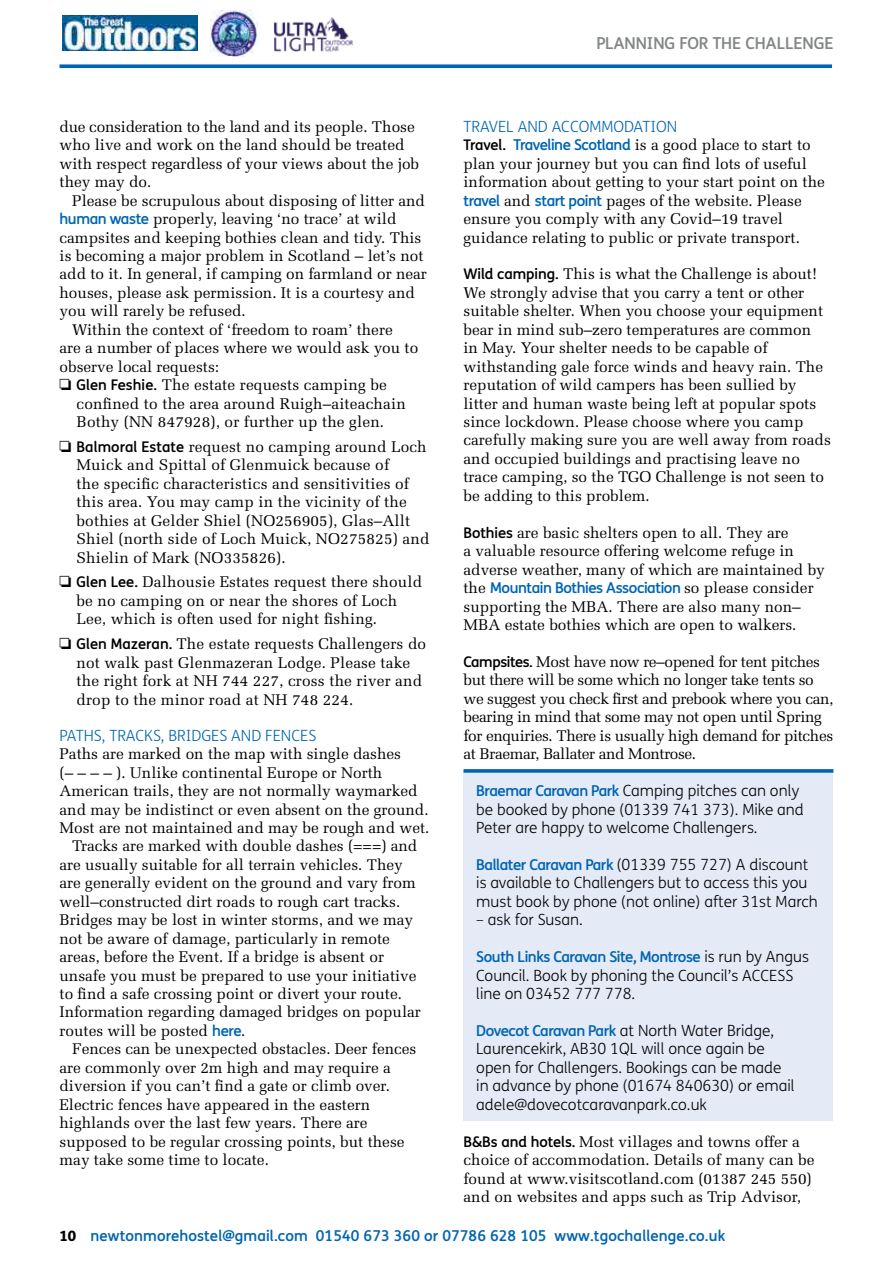
<style>
.page{position:relative;width:893px;height:1263px;background:#fff}
.page>*{position:absolute;margin:0;border:0;box-sizing:border-box;transform-origin:0 0}
.t1{font:500 16.5px "FS Me";color:#838784}
.t2{font:15.45px/18.5px "Melior";color:#000}
.t3{font:300 15.45px/18.5px "FS Me";color:#000}
.t4{font:15.45px/18.5px "Melior";letter-spacing:-.025em;color:#000}
.t5{font:300 15.45px "FS Me";color:#0065b1}
.t6{font:500 15px "FS Me";letter-spacing:-.025em;color:#0065b1}
.t7{font:500 15px "FS Me";letter-spacing:.01em;color:#0065b1}
.s1{font-family:"FS Me";font-weight:500;font-size:15px;color:#0065b1}
.s2{font-family:"Monotype Sorts"}
.s3{font-family:"FS Me";font-weight:500;font-size:14.7px}
.s4{font-family:"Melior";font-weight:400;font-size:15.45px;color:#000}
.s5{font-weight:500;font-size:15px;color:#0065b1}
.s6{font-weight:300;font-size:15.45px;color:#000}
.s7{font-weight:800;font-size:14.25px;color:#000}
</style>
<div class="page">
<svg style="left:60px;top:64px;width:772px;height:4px;background:#1b75b9"></svg>
<div style="left:463px;top:772px;width:370px;height:349px;background:#e5eaf7"></div>
<svg style="left:463px;top:769px;width:370px;height:4px"></svg>
<img style="left:210px;top:10px;width:47px;height:47px">
<img style="left:63px;top:15px;width:134px;height:35px">
<img style="left:273px;top:17px;width:80px;height:35px">
<p class="t2" style="left:60px;top:117px;width:361px">due consideration to the land and its people. Those who live and work on the land should be treated with respect regardless of your views about the job they may do.</p>
<p class="t2" style="left:72px;top:191px;width:354px">Please be scrupulous about disposing of litter and</p>
<p class="t2" style="left:60px;top:210px;width:338px"><span class="s1">human waste</span> properly, leaving ‘no trace’ at wild</p>
<p class="t2" style="left:60px;top:228px;width:363px">campsites and keeping bothies clean and tidy. This</p>
<p class="t2" style="left:60px;top:247px;width:365px">is becoming a major problem in Scotland – let’s not</p>
<p class="t2" style="left:60px;top:265px;width:369px">add to it. In general, if camping on farmland or near</p>
<p class="t2" style="left:60px;top:283px;width:357px">houses, please ask permission. It is a courtesy and</p>
<p class="t2" style="left:60px;top:302px;width:188px">you will rarely be refused.</p>
<p class="t2" style="left:72px;top:320px;width:322px">Within the context of ‘freedom to roam’ there</p>
<p class="t2" style="left:60px;top:339px;width:360px">are a number of places where we would ask you to</p>
<p class="t2" style="left:60px;top:357px;width:161px">observe local requests:</p>
<p class="t2" style="left:60px;top:376px;width:329px"><span class="s2">R</span> <span class="s3">Glen Feshie.</span> The estate requests camping be</p>
<p class="t2" style="left:77px;top:394px;width:331px">confined to the area around Ruigh–aiteachain</p>
<p class="t2" style="left:77px;top:413px;width:309px">Bothy (NN 847928), or further up the glen.</p>
<p class="t2" style="left:77px;top:437px;width:354px;text-indent:-17px"><span class="s2">R</span> <span class="s3">Balmoral Estate</span> request no camping around Loch Muick and Spittal of Glenmuick because of<br>the specific characteristics and sensitivities of this area. You may camp in the vicinity of the bothies at Gelder Shiel (NO256905), Glas–Allt Shiel (north side of Loch Muick, NO275825) and Shielin of Mark (NO335826).</p>
<p class="t2" style="left:77px;top:573px;width:347px;text-indent:-17px"><span class="s2">R</span> <span class="s3">Glen Lee.</span> Dalhousie Estates request there should be no camping on or near the shores of Loch<br>Lee, which is often used for night fishing.</p>
<p class="t2" style="left:77px;top:635px;width:351px;text-indent:-17px"><span class="s2">R</span> <span class="s3">Glen Mazeran.</span> The estate requests Challengers do not walk past Glenmazeran Lodge. Please take the right fork at NH 744 227, cross the river and drop to the minor road at NH 748 224.</p>
<p class="t5" style="left:60px;top:725px;width:258px">PATHS, TRACKS, BRIDGES AND FENCES</p>
<p class="t2" style="left:60px;top:745px;width:343px">Paths are marked on the map with single dashes</p>
<p class="t2" style="left:60px;top:763px;width:324px">(– – – – ). Unlike continental Europe or North</p>
<p class="t2" style="left:60px;top:782px;width:359px">American trails, they are not normally waymarked</p>
<p class="t2" style="left:60px;top:800px;width:371px">and may be indistinct or even absent on the ground.</p>
<p class="t2" style="left:60px;top:818px;width:371px">Most are not maintained and may be rough and wet.</p>
<p class="t2" style="left:72px;top:837px;width:347px">Tracks are marked with double dashes (===) and</p>
<p class="t2" style="left:60px;top:855px;width:345px">are usually suitable for all terrain vehicles. They</p>
<p class="t2" style="left:60px;top:874px;width:358px">are generally evident on the ground and vary from</p>
<p class="t2" style="left:60px;top:892px;width:342px">well–constructed dirt roads to rough cart tracks.</p>
<p class="t2" style="left:60px;top:911px;width:355px">Bridges may be lost in winter storms, and we may</p>
<p class="t2" style="left:60px;top:929px;width:332px">not be aware of damage, particularly in remote</p>
<p class="t2" style="left:60px;top:948px;width:326px">areas, before the Event. If a bridge is absent or</p>
<p class="t2" style="left:60px;top:966px;width:359px">unsafe you must be prepared to use your initiative</p>
<p class="t2" style="left:60px;top:984px;width:344px">to find a safe crossing point or divert your route.</p>
<p class="t2" style="left:60px;top:1003px;width:363px">Information regarding damaged bridges on popular</p>
<p class="t2" style="left:60px;top:1021px;width:188px">routes will be posted <span class="s1">here</span>.</p>
<p class="t2" style="left:72px;top:1040px;width:346px">Fences can be unexpected obstacles. Deer fences</p>
<p class="t2" style="left:60px;top:1058px;width:333px">are commonly over 2m high and may require a</p>
<p class="t2" style="left:60px;top:1077px;width:332px">diversion if you can’t find a gate or climb over.</p>
<p class="t2" style="left:60px;top:1095px;width:312px">Electric fences have appeared in the eastern</p>
<p class="t2" style="left:60px;top:1114px;width:310px">highlands over the last few years. There are</p>
<p class="t2" style="left:60px;top:1132px;width:347px">supposed to be regular crossing points, but these</p>
<p class="t2" style="left:60px;top:1151px;width:211px">may take some time to locate.</p>
<p class="t1" style="left:596px;top:31px;width:239px">PLANNING FOR THE CHALLENGE</p>
<p class="t5" style="left:463px;top:116px;width:215px">TRAVEL AND ACCOMMODATION</p>
<p class="t2" style="left:463px;top:136px;width:363px"><span class="s3">Travel.</span> <span class="s1">Traveline Scotland</span> is a good place to start to plan your journey but you can find lots of useful information about getting to your start point on the <span class="s1">travel</span> and <span class="s1">start point</span> pages of the website. Please ensure you comply with any Covid–19 travel guidance relating to public or private transport.</p>
<p class="t2" style="left:463px;top:265px;width:369px"><span class="s3">Wild camping.</span> This is what the Challenge is about!<br>We strongly advise that you carry a tent or other suitable shelter. When you choose your equipment bear in mind sub–zero temperatures are common<br>in May. Your shelter needs to be capable of withstanding gale force winds and heavy rain. The reputation of wild campers has been sullied by litter and human waste being left at popular spots since lockdown. Please choose where you camp carefully making sure you are well away from roads and occupied buildings and practising leave no trace camping, so the TGO Challenge is not seen to be adding to this problem.</p>
<p class="t2" style="left:463px;top:523px;width:363px"><span class="s3">Bothies</span> are basic shelters open to all. They are<br>a valuable resource offering welcome refuge in adverse weather, many of which are maintained by</p>
<p class="t6" style="left:463px;top:577px;width:352px"><span class="s4">the</span> Mountain Bothies Association <span class="s4">so please consider</span></p>
<p class="t2" style="left:463px;top:597px;width:339px">supporting the MBA. There are also many non–<br>MBA estate bothies which are open to walkers.</p>
<p class="t4" style="left:463px;top:652px;width:371px"><span class="s3">Campsites.</span> Most have now re–opened for tent pitches but there will be some which no longer take tents so we suggest you check first and prebook where you can, bearing in mind that some may not open until Spring for enquiries. There is usually high demand for pitches at Braemar, Ballater and Montrose.</p>
<p class="t3" style="left:476px;top:781px;width:329px"><span class="s5">Braemar Caravan Park</span> Camping pitches can only be booked by phone (01339 741 373). Mike and<br>Peter are happy to welcome Challengers.</p>
<p class="t3" style="left:476px;top:855px;width:343px"><span class="s5">Ballater Caravan Park</span> (01339 755 727) A discount is available to Challengers but to access this you must book by phone (not online) after 31st March</p>
<p class="t3" style="left:476px;top:910px;width:108px">– ask for Susan.</p>
<p class="t6" style="left:476px;top:946px;width:334px">South Links Caravan Site, Montrose <span class="s6">is run by Angus</span></p>
<p class="t3" style="left:476px;top:965px;width:319px">Council. Book by phoning the Council’s ACCESS line on 03452 777 778.</p>
<p class="t3" style="left:476px;top:1021px;width:320px"><span class="s5">Dovecot Caravan Park</span> at North Water Bridge, Laurencekirk, AB30 1QL will once again be open for Challengers. Bookings can be made in advance by phone (01674 840630) or email adele@dovecotcaravanpark.co.uk</p>
<p class="t2" style="left:463px;top:1132px;width:353px"><span class="s3">B&amp;Bs and hotels.</span> Most villages and towns offer a choice of accommodation. Details of many can be found at www.visitscotland.com (01387 245 550) and on websites and apps such as Trip Advisor,</p>
<p class="t7" style="left:60px;top:1225px;width:667px"><span class="s7">10</span> newtonmorehostel@gmail.com 01540 673 360 or 07786 628 105 www.tgochallenge.co.uk</p>
</div>
